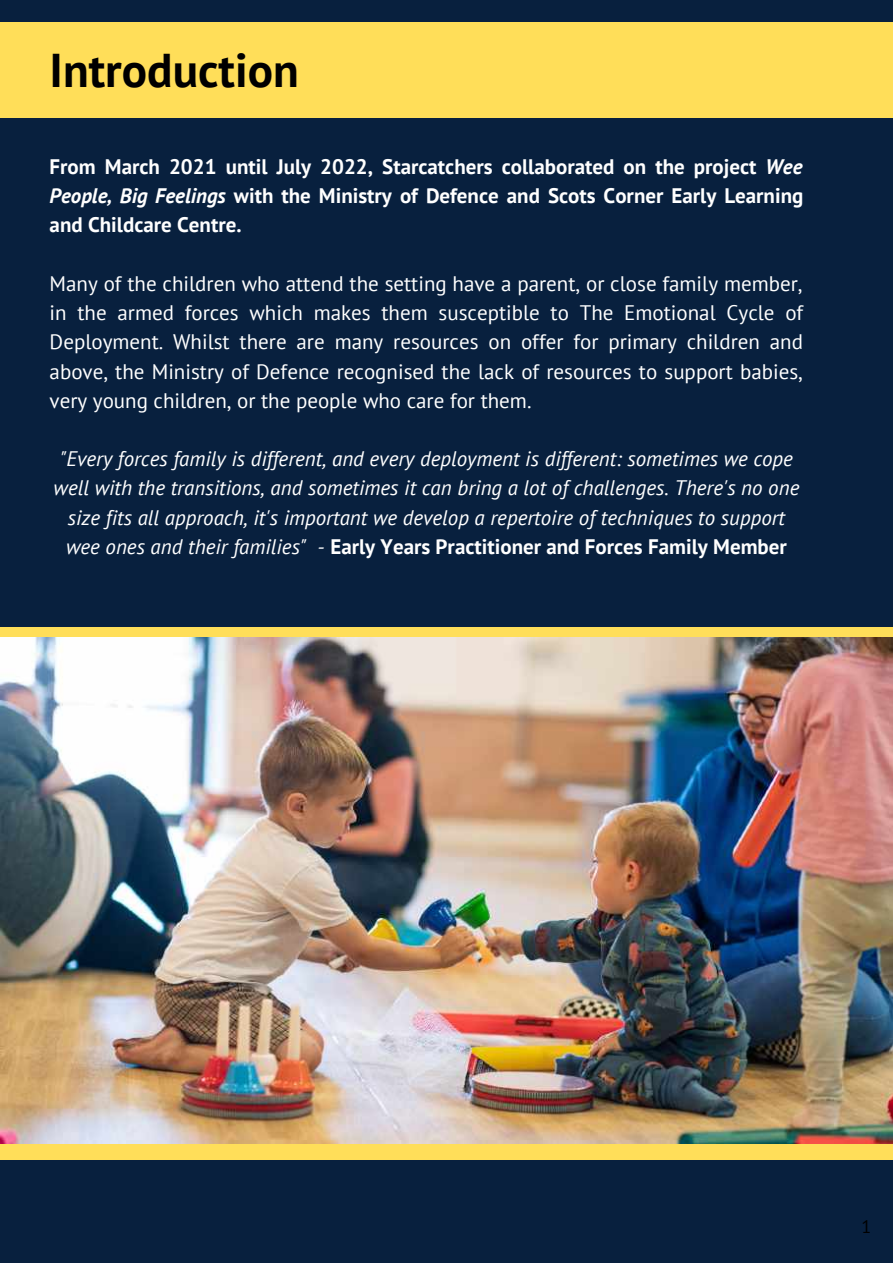
<style>
.page{position:relative;width:893px;height:1264px;background:#fff}
.page>*{position:absolute;margin:0;border:0;box-sizing:border-box;transform-origin:0 0}
.t1{font:700 47.25px "PT Sans";color:#000}
.t2{font:21px/29.2px "PT Sans";color:#fff;text-align:justify}
.t3{font:italic 21px/29.2px "PT Sans";color:#fff;text-align:center}
.t4{font:700 21px/29.2px "PT Sans";color:#fff;text-align:justify}
.t5{font:18px "PT Sans";color:#000}
.s1{font-style:italic}
.s2{font-weight:700;font-style:normal}
</style>
<div class="page">
<div style="left:0;top:0;width:892px;height:1262px;background:#08203e"></div>
<div style="left:0;top:22px;width:892px;height:95px;background:#ffde59"></div>
<div style="left:0;top:627px;width:892px;height:20px;background:#ffde59"></div>
<div style="left:0;top:1139px;width:892px;height:20px;background:#ffde59"></div>
<img style="left:0;top:637px;width:892px;height:506px">
<h1 class="t1" style="left:50px;top:39px;width:251px">Introduction</h1>
<p class="t4" style="left:50px;top:151px;width:755px">From March 2021 until July 2022, Starcatchers collaborated on the project <span class="s1">Wee People, Big Feelings</span> with the Ministry of Defence and Scots Corner Early Learning and Childcare Centre.</p>
<p class="t2" style="left:50px;top:268px;width:755px">Many of the children who attend the setting have a parent, or close family member, in the armed forces which makes them susceptible to The Emotional Cycle of Deployment. Whilst there are many resources on offer for primary children and above, the Ministry of Defence recognised the lack of resources to support babies, very young children, or the people who care for them.</p>
<p class="t3" style="left:54px;top:444px;width:747px">"Every forces family is different, and every deployment is different: sometimes we cope well with the transitions, and sometimes it can bring a lot of challenges. There's no one size fits all approach, it's important we develop a repertoire of techniques to support wee ones and their families" - <span class="s2">Early Years Practitioner and Forces Family Member</span></p>
<p class="t5" style="left:861px;top:1214px;width:11px">1</p>
</div>
